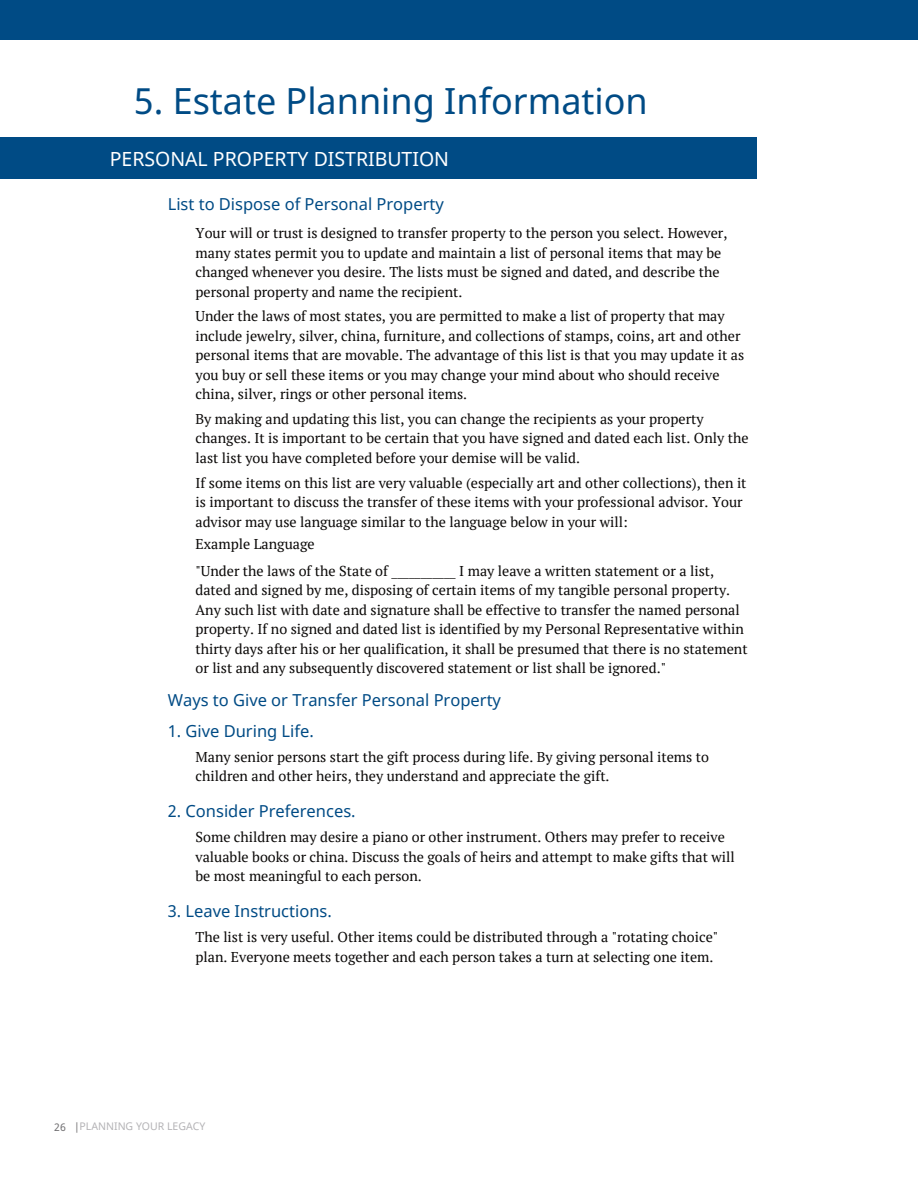
<style>
.page{position:relative;width:918px;height:1188px;background:#fff}
.page>*{position:absolute;margin:0;border:0;box-sizing:border-box;transform-origin:0 0}
.t1{font:36px "Noto Sans";color:#004b85}
.t2{font:19.5px "Noto Sans";color:#fff}
.t3{font:16.5px "Noto Sans";color:#004b85}
.t4{font:14.25px/19.5px "PT Serif";color:#0a0807}
.t5{font:10.5px "Noto Sans";color:#b4b3b6}
.s1{color:#6e6d6f}
</style>
<div class="page">
<div style="left:0;top:0;width:918px;height:40px;background:#004b85"></div>
<div style="left:0;top:137px;width:757px;height:41px;background:#004b85"></div>
<h1 class="t1" style="left:134px;top:76px;width:515px">5. Estate Planning Information</h1>
<h2 class="t2" style="left:110px;top:146px;width:341px">PERSONAL PROPERTY DISTRIBUTION</h2>
<p class="t3" style="left:168px;top:193px;width:278px">List to Dispose of Personal Property</p>
<p class="t4" style="left:196px;top:223px;width:533px">Your will or trust is designed to transfer property to the person you select. However, many states permit you to update and maintain a list of personal items that may be changed whenever you desire. The lists must be signed and dated, and describe the personal property and name the recipient.</p>
<p class="t4" style="left:196px;top:306px;width:550px">Under the laws of most states, you are permitted to make a list of property that may include jewelry, silver, china, furniture, and collections of stamps, coins, art and other personal items that are movable. The advantage of this list is that you may update it as you buy or sell these items or you may change your mind about who should receive china, silver, rings or other personal items.</p>
<p class="t4" style="left:196px;top:409px;width:555px">By making and updating this list, you can change the recipients as your property changes. It is important to be certain that you have signed and dated each list. Only the last list you have completed before your demise will be valid.</p>
<p class="t4" style="left:196px;top:473px;width:553px">If some items on this list are very valuable (especially art and other collections), then it is important to discuss the transfer of these items with your professional advisor. Your advisor may use language similar to the language below in your will:</p>
<p class="t4" style="left:196px;top:530px;width:520px;line-height:27.3px">Example Language<br>"Under the laws of the State of ___________ I may leave a written statement or a list,</p>
<p class="t4" style="left:196px;top:580px;width:554px">dated and signed by me, disposing of certain items of my tangible personal property.<br>Any such list with date and signature shall be effective to transfer the named personal property. If no signed and dated list is identified by my Personal Representative within thirty days after his or her qualification, it shall be presumed that there is no statement or list and any subsequently discovered statement or list shall be ignored."</p>
<p class="t3" style="left:168px;top:688px;width:335px">Ways to Give or Transfer Personal Property</p>
<p class="t3" style="left:168px;top:720px;width:148px">1. Give During Life.</p>
<p class="t4" style="left:196px;top:747px;width:515px">Many senior persons start the gift process during life. By giving personal items to children and other heirs, they understand and appreciate the gift.</p>
<p class="t3" style="left:168px;top:800px;width:189px">2. Consider Preferences.</p>
<p class="t4" style="left:196px;top:827px;width:541px">Some children may desire a piano or other instrument. Others may prefer to receive valuable books or china. Discuss the goals of heirs and attempt to make gifts that will be most meaningful to each person.</p>
<p class="t3" style="left:168px;top:900px;width:166px">3. Leave Instructions.</p>
<p class="t4" style="left:196px;top:927px;width:524px">The list is very useful. Other items could be distributed through a "rotating choice" plan. Everyone meets together and each person takes a turn at selecting one item.</p>
<p class="t5" style="left:54px;top:1119px;width:153px"><span class="s1">26 |</span>PLANNING YOUR LEGACY</p>
</div>
